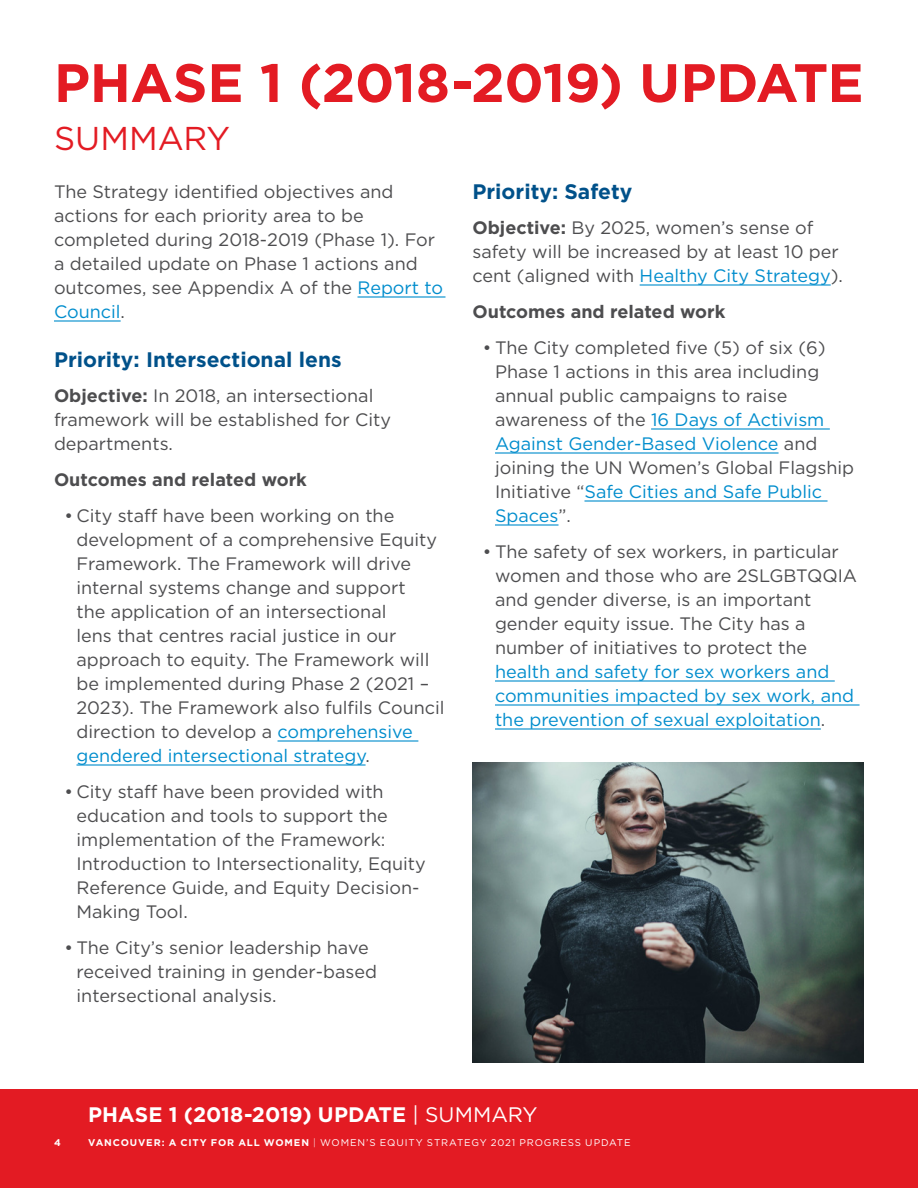
<style>
.page{position:relative;width:918px;height:1188px;background:#fff}
.page>*{position:absolute;margin:0;border:0;box-sizing:border-box;transform-origin:0 0}
.t1{font:700 54px "Gotham HTF";letter-spacing:-.01em;color:#e31b23}
.t2{font:33px "Gotham HTF";letter-spacing:-.005em;color:#e31b23}
.t3{font:700 21px "Gotham HTF";color:#00518a}
.t4{font:700 21px "Gotham HTF";color:#fff}
.t5{font:18px/24px "Gotham HTF";color:#4d4d4f}
.t6{font:18px/24px "Gotham HTF";color:#008dcd}
.t7{font:700 18px "Gotham HTF";color:#4d4d4f}
.t8{font:9.75px "Gotham HTF";letter-spacing:.085em;color:#fff}
.t9{font:700 9.75px "Gotham HTF";color:#fff}
.s1{color:#008dcd}
.s2{font-weight:700}
.s3{color:#4d4d4f}
.s4{font-weight:400}
.s5{font-weight:300}
</style>
<div class="page">
<div style="left:0;top:1089px;width:918px;height:99px;background:#e31b23"></div>
<hr style="left:358px;top:296px;width:88px;height:2px;background:#008dcd">
<hr style="left:54px;top:320px;width:67px;height:2px;background:#008dcd">
<hr style="left:278px;top:740px;width:140px;height:2px;background:#008dcd">
<hr style="left:76px;top:764px;width:290px;height:2px;background:#008dcd">
<hr style="left:640px;top:284px;width:191px;height:2px;background:#008dcd">
<hr style="left:651px;top:428px;width:179px;height:2px;background:#008dcd">
<hr style="left:495px;top:452px;width:284px;height:2px;background:#008dcd">
<hr style="left:584px;top:500px;width:244px;height:2px;background:#008dcd">
<hr style="left:495px;top:524px;width:64px;height:2px;background:#008dcd">
<hr style="left:495px;top:680px;width:340px;height:2px;background:#008dcd">
<hr style="left:495px;top:704px;width:365px;height:2px;background:#008dcd">
<hr style="left:495px;top:728px;width:326px;height:2px;background:#008dcd">
<img style="left:472px;top:762px;width:392px;height:301px">
<h1 class="t1" style="left:54px;top:52px;width:811px">PHASE 1 (2018-2019) UPDATE</h1>
<h2 class="t2" style="left:54px;top:120px;width:178px">SUMMARY</h2>
<p class="t5" style="left:54px;top:179px;width:391px">The Strategy identified objectives and actions for each priority area to be completed during 2018-2019 (Phase 1). For a detailed update on Phase 1 actions and outcomes, see Appendix A of the <span class="s1">Report to Council</span>.</p>
<p class="t3" style="left:54px;top:348px;width:289px">Priority: Intersectional lens</p>
<p class="t5" style="left:54px;top:383px;width:339px"><span class="s2">Objective:</span> In 2018, an intersectional framework will be established for City departments.</p>
<p class="t7" style="left:54px;top:469px;width:254px">Outcomes and related work</p>
<p class="t5" style="left:76px;top:503px;width:370px;text-indent:-12px">• City staff have been working on the development of a comprehensive Equity Framework. The Framework will drive internal systems change and support<br>the application of an intersectional<br>lens that centres racial justice in our approach to equity. The Framework will be implemented during Phase 2 (2021 – 2023). The Framework also fulfils Council direction to develop a <span class="s1">comprehensive gendered intersectional strategy</span>.</p>
<p class="t5" style="left:77px;top:779px;width:351px;text-indent:-12px">• City staff have been provided with education and tools to support the implementation of the Framework:<br>Introduction to Intersectionality, Equity Reference Guide, and Equity Decision-Making Tool.</p>
<p class="t5" style="left:77px;top:935px;width:302px;text-indent:-12px">• The City’s senior leadership have received training in gender-based intersectional analysis.</p>
<p class="t3" style="left:472px;top:180px;width:161px">Priority: Safety</p>
<p class="t5" style="left:472px;top:215px;width:372px"><span class="s2">Objective:</span> By 2025, women’s sense of safety will be increased by at least 10 per cent (aligned with <span class="s1">Healthy City Strategy</span>).</p>
<p class="t7" style="left:472px;top:301px;width:254px">Outcomes and related work</p>
<p class="t5" style="left:495px;top:335px;width:361px;text-indent:-12px">• The City completed five (5) of six (6)<br>Phase 1 actions in this area including annual public campaigns to raise awareness of the <span class="s1">16 Days of Activism Against Gender-Based Violence</span> and joining the UN Women’s Global Flagship Initiative “<span class="s1">Safe Cities and Safe Public Spaces</span>”.</p>
<p class="t5" style="left:495px;top:539px;width:364px;text-indent:-12px">• The safety of sex workers, in particular women and those who are 2SLGBTQQIA and gender diverse, is an important gender equity issue. The City has a number of initiatives to protect the</p>
<p class="t6" style="left:495px;top:659px;width:361px">health and safety for sex workers and communities impacted by sex work, and the prevention of sexual exploitation<span class="s3">.</span></p>
<p class="t4" style="left:88px;top:1102px;width:451px">PHASE 1 (2018-2019) UPDATE <span class="s4">| SUMMARY</span></p>
<p class="t9" style="left:54px;top:1137px;width:8px">4</p>
<p class="t8" style="left:88px;top:1137px;width:544px"><span class="s2">VANCOUVER: A CITY FOR ALL WOMEN</span> <span class="s5">|</span> WOMEN’S EQUITY STRATEGY 2021 PROGRESS UPDATE</p>
</div>
